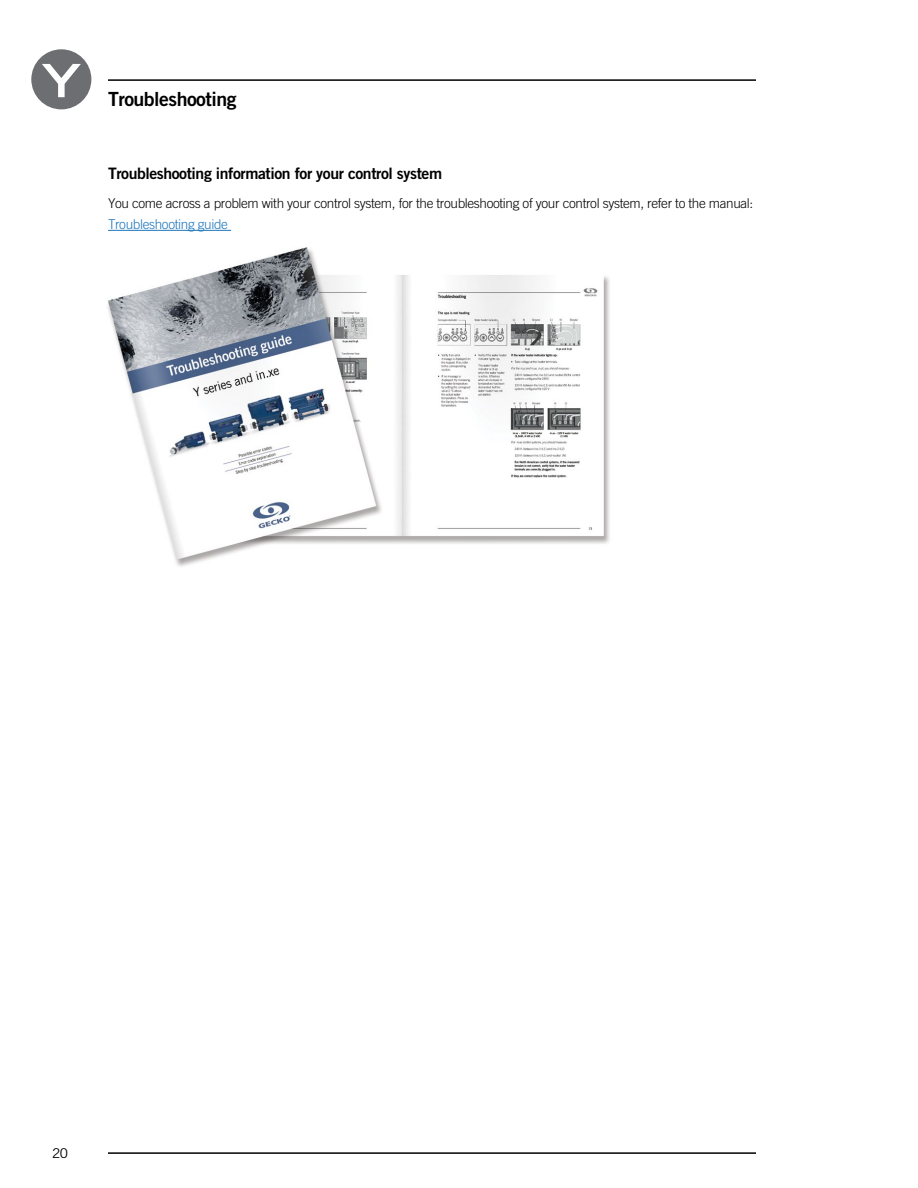
<style>
.page{position:relative;width:918px;height:1188px;background:#fff}
.page>*{position:absolute;margin:0;border:0;box-sizing:border-box;transform-origin:0 0}
.t1{font:19.5px "Trade Gothic LT Std Bd 2";letter-spacing:-.025em;color:#000}
.t2{font:15.75px "Trade Gothic LT Std Bd 2";letter-spacing:-.025em;color:#000}
.t3{font:300 13.5px "Trade Gothic LT Std";letter-spacing:-.025em;color:#000}
.t4{font:300 13.5px "Trade Gothic LT Std";letter-spacing:-.025em;color:#1c75bc}
.t5{font:13.5px "Trade Gothic LT Std";color:#000}
</style>
<div class="page">
<hr style="left:108px;top:79px;width:648px;height:2px;background:#000">
<hr style="left:108px;top:1152px;width:648px;height:2px;background:#000">
<div style="left:31px;top:49px;width:60px;height:60px;background:#6d6e71;border-radius:50%"></div>
<svg style="left:42px;top:64px;width:39px;height:33px"></svg>
<img style="left:108px;top:247px;width:502px;height:320px">
<hr style="left:108px;top:230px;width:123px;height:1px;background:#1c75bc">
<h1 class="t1" style="left:108px;top:87px;width:130px">Troubleshooting</h1>
<p class="t2" style="left:108px;top:163px;width:336px">Troubleshooting information for your control system</p>
<p class="t3" style="left:108px;top:195px;width:647px">You come across a problem with your control system, for the troubleshooting of your control system, refer to the manual:</p>
<p class="t4" style="left:108px;top:216px;width:122px">Troubleshooting guide</p>
<p class="t5" style="left:52px;top:1145px;width:18px">20</p>
</div>
